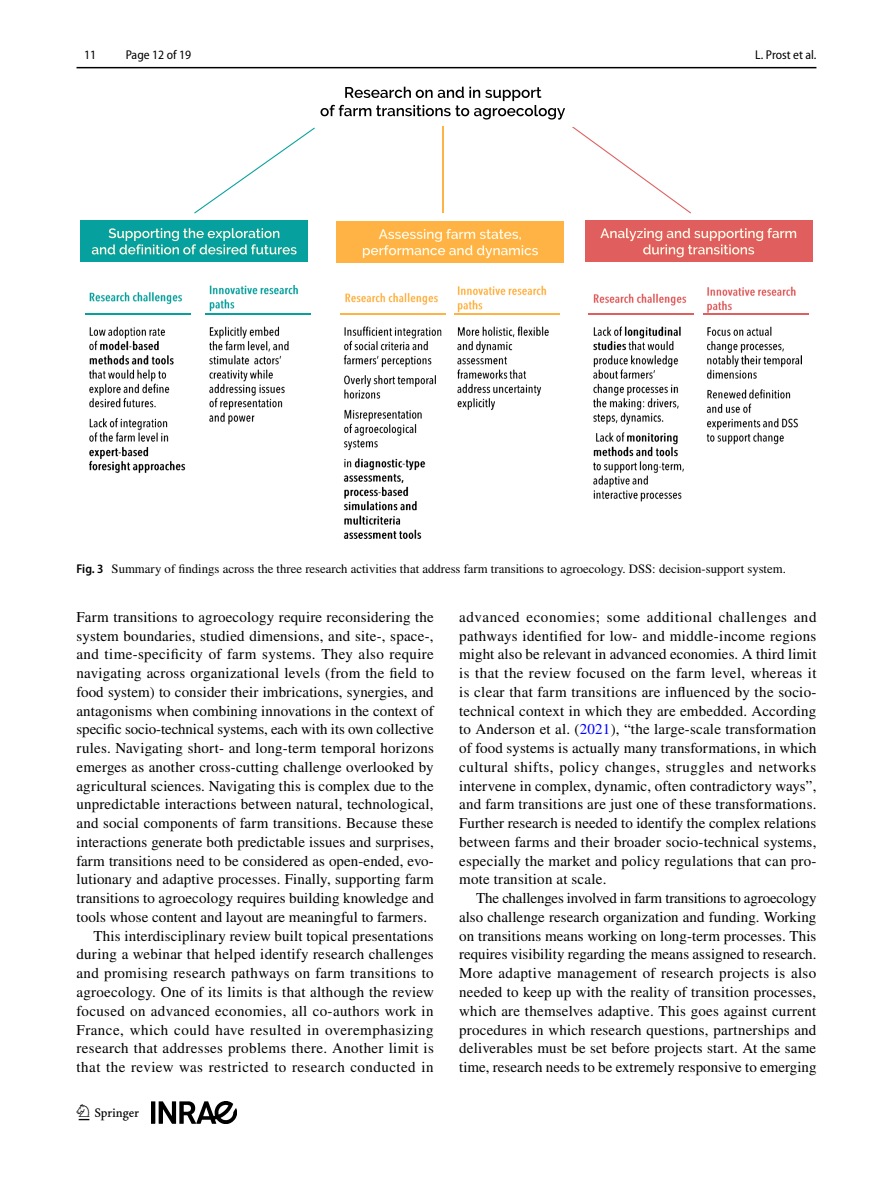
<style>
.page{position:relative;width:893px;height:1187px;background:#fff}
.page>*{position:absolute;margin:0;border:0;box-sizing:border-box;transform-origin:0 0}
.t1{font:22.5px "Springnew Regular 2";color:#000}
.t2{font:15px/18.8px "STIX";letter-spacing:.01em;color:#000;text-align:justify}
.t3{font:15px "STIX";letter-spacing:.03em;color:#000}
.t4{font:15px "STIX";letter-spacing:.035em;color:#000}
.t5{font:12.75px "STIX";color:#000}
.t6{font:semi-condensed 12.75px "Myriad Pro";color:#000}
.s1{font-family:"Myriad Pro";font-weight:600;font-stretch:semi-condensed}
.s2{color:#00f}
</style>
<div class="page">
<hr style="left:77px;top:67px;width:739px;height:1px;background:#000">
<img style="left:151px;top:1101px;width:85px;height:22px">
<img style="left:89px;top:285px;width:713px;height:253px">
<div style="left:81px;top:221px;width:227px;height:41px;background:#06a19e"></div>
<svg style="left:92px;top:228px;width:205px;height:26px"></svg>
<div style="left:585px;top:221px;width:227px;height:41px;background:#e05e5e"></div>
<svg style="left:600px;top:228px;width:196px;height:29px"></svg>
<div style="left:337px;top:222px;width:227px;height:41px;background:#ffb345"></div>
<svg style="left:363px;top:229px;width:175px;height:29px"></svg>
<svg style="left:194px;top:127px;width:121px;height:86px"></svg>
<hr style="left:442px;top:127px;width:1px;height:86px;background:#ffb345">
<svg style="left:572px;top:127px;width:119px;height:86px"></svg>
<hr style="left:86px;top:313px;width:105px;height:2px;background:#06a19e">
<hr style="left:206px;top:313px;width:105px;height:2px;background:#06a19e">
<hr style="left:340px;top:313px;width:106px;height:2px;background:#ffb345">
<hr style="left:454px;top:313px;width:105px;height:2px;background:#ffb345">
<hr style="left:588px;top:313px;width:106px;height:2px;background:#e05e5e">
<hr style="left:703px;top:313px;width:105px;height:2px;background:#e05e5e">
<svg style="left:320px;top:87px;width:245px;height:33px"></svg>
<p class="t6" style="left:84px;top:48px;width:14px">11</p>
<p class="t6" style="left:126px;top:48px;width:67px">Page 12 of 19</p>
<p class="t6" style="left:755px;top:48px;width:63px">L. Prost et al.</p>
<p class="t5" style="left:77px;top:560px;width:711px"><span class="s1">Fig. 3</span> Summary of findings across the three research activities that address farm transitions to agroecology. DSS: decision-support system.</p>
<p class="t2" style="left:77px;top:608px;width:359px">Farm transitions to agroecology require reconsidering the</p>
<p class="t2" style="left:77px;top:627px;width:359px">system boundaries, studied dimensions, and site-, space-,</p>
<p class="t2" style="left:77px;top:646px;width:359px">and time-specificity of farm systems. They also require</p>
<p class="t2" style="left:77px;top:664px;width:359px">navigating across organizational levels (from the field to</p>
<p class="t2" style="left:77px;top:683px;width:359px">food system) to consider their imbrications, synergies, and</p>
<p class="t2" style="left:77px;top:702px;width:359px">antagonisms when combining innovations in the context of</p>
<p class="t2" style="left:77px;top:721px;width:359px">specific socio-technical systems, each with its own collective</p>
<p class="t2" style="left:77px;top:739px;width:359px">rules. Navigating short- and long-term temporal horizons</p>
<p class="t2" style="left:77px;top:758px;width:359px">emerges as another cross-cutting challenge overlooked by</p>
<p class="t2" style="left:77px;top:777px;width:359px">agricultural sciences. Navigating this is complex due to the</p>
<p class="t2" style="left:77px;top:796px;width:358px">unpredictable interactions between natural, technological,</p>
<p class="t2" style="left:77px;top:814px;width:359px">and social components of farm transitions. Because these</p>
<p class="t2" style="left:77px;top:833px;width:359px">interactions generate both predictable issues and surprises,</p>
<p class="t2" style="left:77px;top:852px;width:359px">farm transitions need to be considered as open-ended, evo-</p>
<p class="t2" style="left:77px;top:871px;width:359px">lutionary and adaptive processes. Finally, supporting farm</p>
<p class="t2" style="left:77px;top:889px;width:359px">transitions to agroecology requires building knowledge and</p>
<p class="t2" style="left:77px;top:908px;width:352px">tools whose content and layout are meaningful to farmers.</p>
<p class="t2" style="left:94px;top:927px;width:342px">This interdisciplinary review built topical presentations</p>
<p class="t2" style="left:77px;top:946px;width:359px">during a webinar that helped identify research challenges</p>
<p class="t2" style="left:77px;top:964px;width:359px">and promising research pathways on farm transitions to</p>
<p class="t2" style="left:77px;top:983px;width:359px">agroecology. One of its limits is that although the review</p>
<p class="t2" style="left:77px;top:1002px;width:359px">focused on advanced economies, all co-authors work in</p>
<p class="t4" style="left:77px;top:1019px;width:359px">France, which could have resulted in overemphasizing</p>
<p class="t2" style="left:77px;top:1039px;width:359px">research that addresses problems there. Another limit is</p>
<p class="t3" style="left:77px;top:1056px;width:358px">that the review was restricted to research conducted in</p>
<h1 class="t1" style="left:79px;top:1104px;width:62px">1 3</h1>
<p class="t2" style="left:459px;top:608px;width:359px">advanced economies; some additional challenges and pathways identified for low- and middle-income regions might also be relevant in advanced economies. A third limit is that the review focused on the farm level, whereas it is clear that farm transitions are influenced by the socio&shy;technical context in which they are embedded. According to Anderson et al. (<span class="s2">2021</span>), “the large-scale transformation of food systems is actually many transformations, in which cultural shifts, policy changes, struggles and networks intervene in complex, dynamic, often contradictory ways”, and farm transitions are just one of these transformations.<br>Further research is needed to identify the complex relations between farms and their broader socio-technical systems, especially the market and policy regulations that can pro&shy;mote transition at scale.</p>
<p class="t2" style="left:459px;top:889px;width:359px;text-indent:17px">The challenges involved in farm transitions to agroecology also challenge research organization and funding. Working on transitions means working on long-term processes. This requires visibility regarding the means assigned to research.<br>More adaptive management of research projects is also needed to keep up with the reality of transition processes, which are themselves adaptive. This goes against current procedures in which research questions, partnerships and deliverables must be set before projects start. At the same time, research needs to be extremely responsive to emerging</p>
</div>
